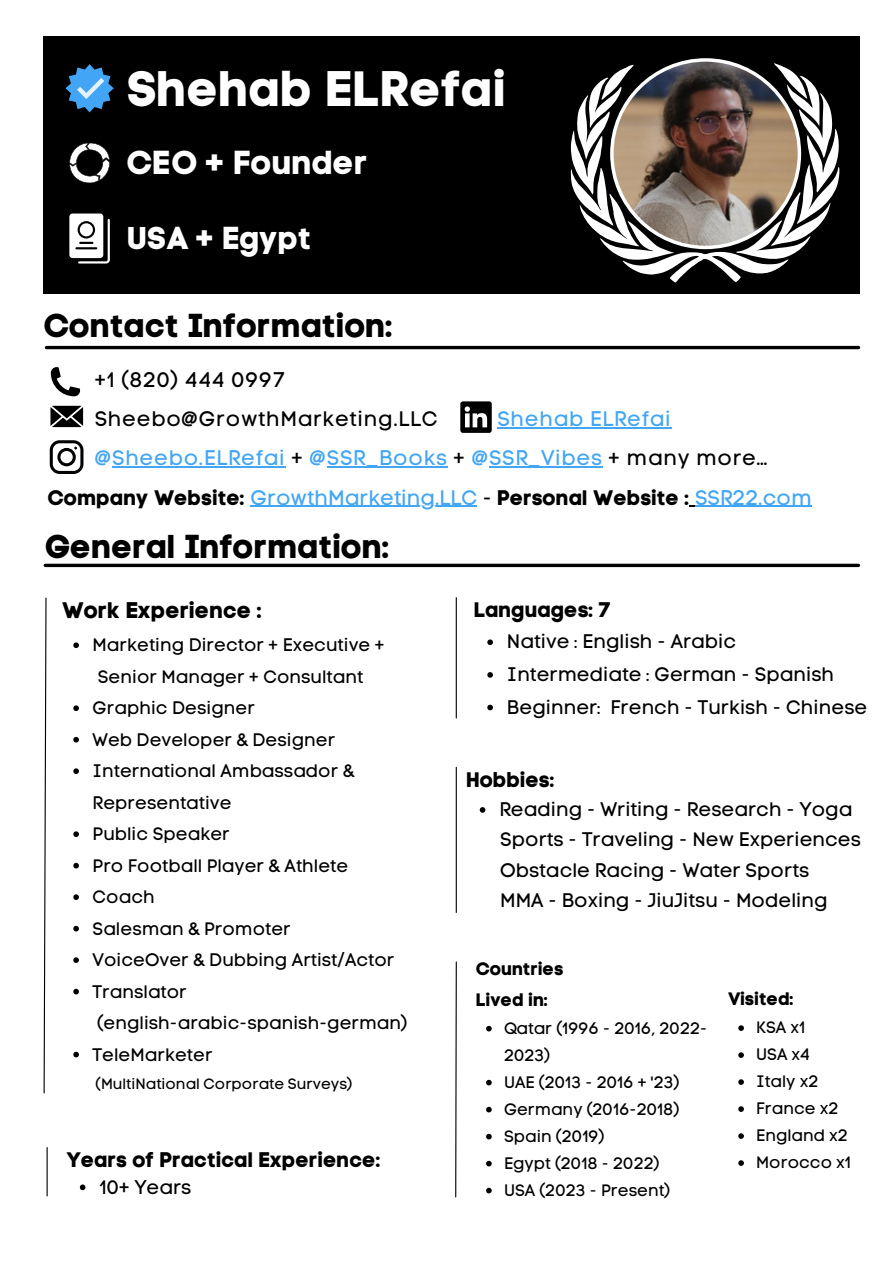
<style>
.page{position:relative;width:893px;height:1264px;background:#fff}
.page>*{position:absolute;margin:0;border:0;box-sizing:border-box;transform-origin:0 0}
.t1{font:49.5px "Code Pro Bold LC";color:#fff}
.t2{font:33px "Code Pro Bold LC";color:#000}
.t3{font:33px "Code Pro Bold LC";color:#fff}
.t4{font:31.5px "Code Pro Bold LC";color:#fff}
.t5{font:22.5px "Code Pro Bold LC";color:#000}
.t6{font:21px "Code Pro Bold LC";color:#000}
.t7{font:21px "Code Pro Normal LC";letter-spacing:.035em;color:#42a5f5}
.t8{font:21px "Code Pro Normal LC";letter-spacing:.035em;color:#000}
.t9{font:19.5px "Code Pro Normal LC";color:#000}
.t10{font:18px/31.5px "Code Pro Normal LC";color:#000}
.t11{font:18px "Code Pro Bold LC";color:#000}
.t12{font:16.5px/27px "Code Pro Normal LC";color:#000}
.t13{font:15px "Code Pro Normal LC";color:#000}
.s1{color:#000}
.s2{font-family:"Code Pro Normal LC";color:#42a5f5}
.s3{font-family:"Code Pro Normal LC"}
</style>
<div class="page">
<div style="left:44px;top:36px;width:816px;height:257px;background:#000"></div>
<svg style="left:69px;top:143px;width:41px;height:40px"></svg>
<hr style="left:46px;top:346px;width:812px;height:3px;background:#000">
<svg style="left:45px;top:563px;width:813px;height:4px;background:#2d2d2d"></svg>
<svg style="left:43px;top:597px;width:4px;height:497px"></svg>
<hr style="left:455px;top:597px;width:2px;height:121px;background:#000">
<hr style="left:47px;top:1147px;width:1px;height:48px;background:#000">
<hr style="left:455px;top:767px;width:2px;height:145px;background:#000">
<svg style="left:455px;top:961px;width:2px;height:237px"></svg>
<svg style="left:570px;top:76px;width:270px;height:206px"></svg>
<img style="left:610px;top:58px;width:191px;height:191px">
<svg style="left:65px;top:64px;width:49px;height:48px"></svg>
<svg style="left:69px;top:213px;width:41px;height:50px"></svg>
<hr style="left:497px;top:427px;width:174px;height:1px;background:#42a5f5">
<hr style="left:112px;top:466px;width:87px;height:1px;background:#42a5f5">
<hr style="left:204px;top:466px;width:81px;height:1px;background:#42a5f5">
<hr style="left:327px;top:466px;width:120px;height:1px;background:#42a5f5">
<hr style="left:489px;top:466px;width:113px;height:1px;background:#42a5f5">
<hr style="left:250px;top:506px;width:227px;height:1px;background:#42a5f5">
<hr style="left:695px;top:506px;width:116px;height:1px;background:#42a5f5">
<svg style="left:51px;top:367px;width:29px;height:29px"></svg>
<svg style="left:50px;top:406px;width:33px;height:21px"></svg>
<svg style="left:460px;top:401px;width:31px;height:32px"></svg>
<svg style="left:50px;top:440px;width:33px;height:34px"></svg>
<svg style="left:487px;top:639px;width:6px;height:6px"></svg>
<svg style="left:487px;top:672px;width:6px;height:5px"></svg>
<svg style="left:487px;top:704px;width:6px;height:6px"></svg>
<svg style="left:479px;top:807px;width:6px;height:5px"></svg>
<svg style="left:80px;top:1184px;width:5px;height:6px"></svg>
<svg style="left:486px;top:1025px;width:5px;height:6px"></svg>
<svg style="left:486px;top:1079px;width:5px;height:6px"></svg>
<svg style="left:486px;top:1106px;width:5px;height:6px"></svg>
<svg style="left:486px;top:1133px;width:5px;height:6px"></svg>
<svg style="left:486px;top:1160px;width:5px;height:6px"></svg>
<svg style="left:486px;top:1187px;width:5px;height:6px"></svg>
<svg style="left:738px;top:1025px;width:5px;height:5px"></svg>
<svg style="left:738px;top:1052px;width:5px;height:5px"></svg>
<svg style="left:738px;top:1079px;width:5px;height:5px"></svg>
<svg style="left:738px;top:1106px;width:5px;height:5px"></svg>
<svg style="left:738px;top:1133px;width:5px;height:5px"></svg>
<svg style="left:738px;top:1160px;width:5px;height:5px"></svg>
<svg style="left:73px;top:642px;width:6px;height:6px"></svg>
<svg style="left:73px;top:705px;width:6px;height:6px"></svg>
<svg style="left:73px;top:737px;width:6px;height:5px"></svg>
<svg style="left:73px;top:768px;width:6px;height:6px"></svg>
<svg style="left:73px;top:831px;width:6px;height:6px"></svg>
<svg style="left:73px;top:862px;width:6px;height:6px"></svg>
<svg style="left:73px;top:894px;width:6px;height:6px"></svg>
<svg style="left:73px;top:925px;width:6px;height:6px"></svg>
<svg style="left:73px;top:957px;width:6px;height:5px"></svg>
<svg style="left:73px;top:988px;width:6px;height:6px"></svg>
<svg style="left:73px;top:1051px;width:6px;height:6px"></svg>
<p class="t1" style="left:126px;top:58px;width:382px">Shehab ELRefai</p>
<p class="t3" style="left:126px;top:142px;width:243px">CEO + Founder</p>
<p class="t4" style="left:127px;top:219px;width:186px">USA + Egypt</p>
<p class="t2" style="left:44px;top:306px;width:352px">Contact Information:</p>
<p class="t8" style="left:95px;top:366px;width:192px">+1 (820) 444 0997</p>
<p class="t8" style="left:95px;top:406px;width:344px">Sheebo@GrowthMarketing.LLC</p>
<p class="t7" style="left:497px;top:406px;width:175px">Shehab ELRefai</p>
<p class="t7" style="left:95px;top:445px;width:674px">@Sheebo.ELRefai <span class="s1">+</span> @SSR_Books <span class="s1">+</span> @SSR_Vibes <span class="s1">+ many more…</span></p>
<p class="t6" style="left:47px;top:485px;width:765px">Company Website: <span class="s2">GrowthMarketing.LLC</span> <span class="s3">-</span> Personal Website : <span class="s2">SSR22.com</span></p>
<p class="t2" style="left:45px;top:526px;width:347px">General Information:</p>
<p class="t5" style="left:62px;top:596px;width:202px">Work Experience :</p>
<p class="t10" style="left:93px;top:629px;width:293px">Marketing Director + Executive +</p>
<p class="t10" style="left:98px;top:661px;width:267px">Senior Manager + Consultant</p>
<p class="t10" style="left:93px;top:692px;width:164px">Graphic Designer</p>
<p class="t10" style="left:93px;top:723px;width:244px">Web Developer &amp; Designer</p>
<p class="t10" style="left:93px;top:755px;width:263px">International Ambassador &amp;<br>Representative</p>
<p class="t10" style="left:93px;top:818px;width:139px">Public Speaker</p>
<p class="t10" style="left:93px;top:849px;width:257px">Pro Football Player &amp; Athlete</p>
<p class="t10" style="left:93px;top:881px;width:64px">Coach</p>
<p class="t10" style="left:93px;top:912px;width:200px">Salesman &amp; Promoter</p>
<p class="t10" style="left:93px;top:944px;width:303px">VoiceOver &amp; Dubbing Artist/Actor</p>
<p class="t10" style="left:93px;top:975px;width:316px">Translator (english-arabic-spanish-german)</p>
<p class="t10" style="left:93px;top:1038px;width:121px">TeleMarketer</p>
<p class="t13" style="left:96px;top:1074px;width:258px">(MultiNational Corporate Surveys)</p>
<p class="t6" style="left:66px;top:1146px;width:316px">Years of Practical Experience:</p>
<p class="t9" style="left:99px;top:1174px;width:93px">10+ Years</p>
<p class="t6" style="left:474px;top:597px;width:139px">Languages: 7</p>
<p class="t9" style="left:507px;top:630px;width:231px">Native : English - Arabic</p>
<p class="t9" style="left:507px;top:662px;width:329px">Intermediate : German - Spanish</p>
<p class="t9" style="left:507px;top:695px;width:362px">Beginner: French - Turkish - Chinese</p>
<p class="t6" style="left:466px;top:767px;width:90px">Hobbies:</p>
<p class="t9" style="left:499px;top:797px;width:354px">Reading - Writing - Research - Yoga</p>
<p class="t9" style="left:500px;top:828px;width:362px">Sports - Traveling - New Experiences</p>
<p class="t9" style="left:500px;top:858px;width:310px">Obstacle Racing - Water Sports</p>
<p class="t9" style="left:500px;top:888px;width:329px">MMA - Boxing - JiuJitsu - Modeling</p>
<p class="t11" style="left:476px;top:958px;width:89px">Countries</p>
<p class="t11" style="left:476px;top:988px;width:74px">Lived in:</p>
<p class="t12" style="left:504px;top:1014px;width:205px">Qatar (1996 - 2016, 2022-<br>2023)</p>
<p class="t12" style="left:504px;top:1068px;width:177px">UAE (2013 - 2016 + '23)</p>
<p class="t12" style="left:504px;top:1095px;width:177px">Germany (2016-2018)</p>
<p class="t12" style="left:504px;top:1122px;width:102px">Spain (2019)</p>
<p class="t12" style="left:504px;top:1149px;width:157px">Egypt (2018 - 2022)</p>
<p class="t12" style="left:504px;top:1176px;width:168px">USA (2023 - Present)</p>
<p class="t11" style="left:728px;top:987px;width:68px">Visited:</p>
<p class="t12" style="left:756px;top:1013px;width:51px">KSA x1</p>
<p class="t12" style="left:756px;top:1040px;width:56px">USA x4</p>
<p class="t12" style="left:756px;top:1067px;width:64px">Italy x2</p>
<p class="t12" style="left:756px;top:1094px;width:84px">France x2</p>
<p class="t12" style="left:756px;top:1121px;width:93px">England x2</p>
<p class="t12" style="left:756px;top:1148px;width:96px">Morocco x1</p>
</div>
